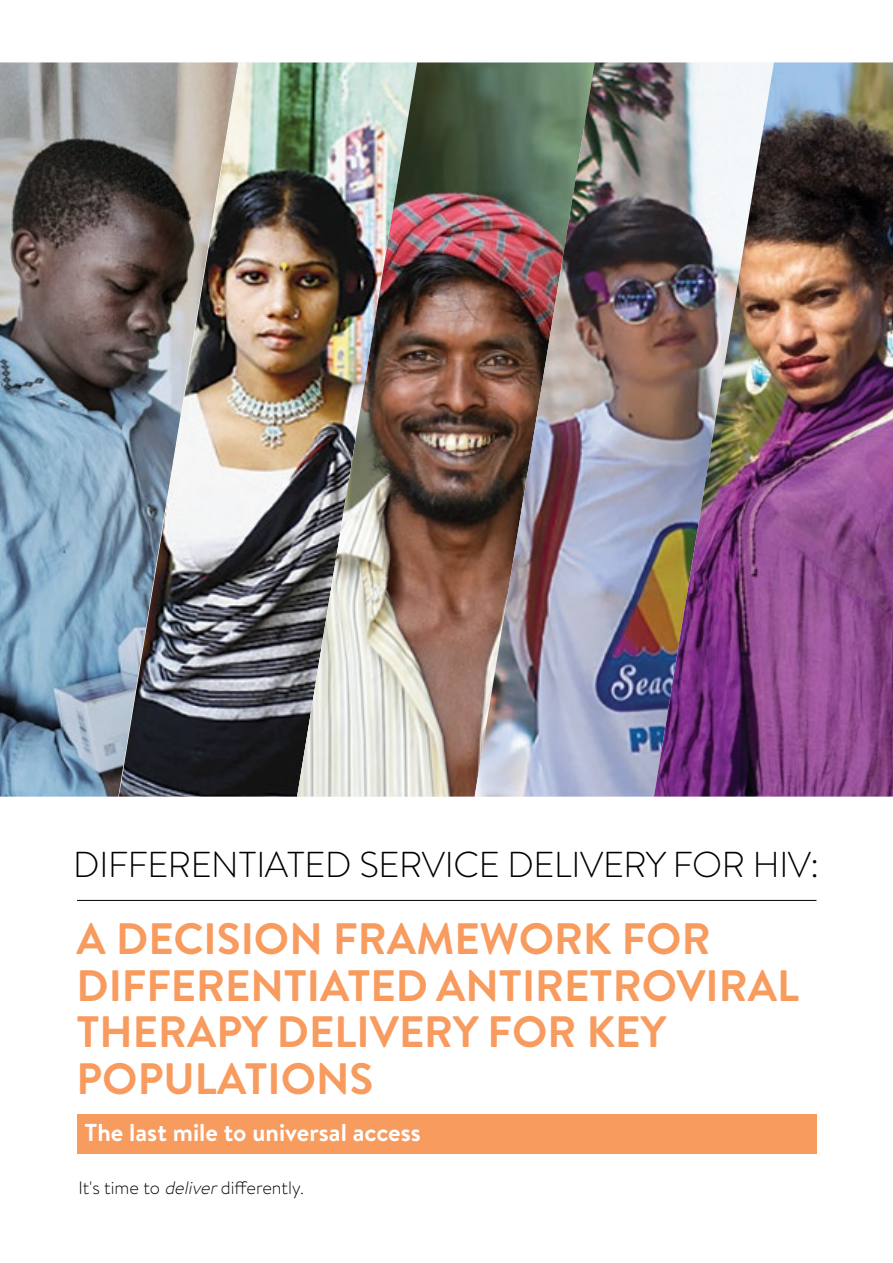
<style>
.page{position:relative;width:893px;height:1263px;background:#fff}
.page>*{position:absolute;margin:0;border:0;box-sizing:border-box;transform-origin:0 0}
.t1{font:700 43.95px/46.7px "Brandon Text";color:#f89b5e}
.t2{font:300 36px "Brandon Text";letter-spacing:-.01em;color:#000}
.t3{font:700 24.45px "Brandon Text";color:#fff}
.t4{font:300 18px "Brandon Text";color:#000}
.s1{font-style:italic}
</style>
<div class="page">
<hr style="left:77px;top:900px;width:739px;height:1px;background:#000">
<div style="left:77px;top:1114px;width:739px;height:39px;background:#f89b5e"></div>
<img style="left:0;top:63px;width:119px;height:733px">
<img style="left:119px;top:63px;width:178px;height:733px">
<img style="left:297px;top:63px;width:178px;height:733px">
<img style="left:475px;top:63px;width:179px;height:733px">
<img style="left:654px;top:63px;width:239px;height:733px">
<p class="t2" style="left:73px;top:840px;width:747px">DIFFERENTIATED SERVICE DELIVERY FOR HIV:</p>
<p class="t1" style="left:76px;top:914px;width:724px">A DECISION FRAMEWORK FOR<br>DIFFERENTIATED ANTIRETROVIRAL<br>THERAPY DELIVERY FOR KEY<br>POPULATIONS</p>
<p class="t3" style="left:85px;top:1115px;width:338px">The last mile to universal access</p>
<p class="t4" style="left:78px;top:1175px;width:227px">It's time to <span class="s1">deliver</span>differently.</p>
</div>
